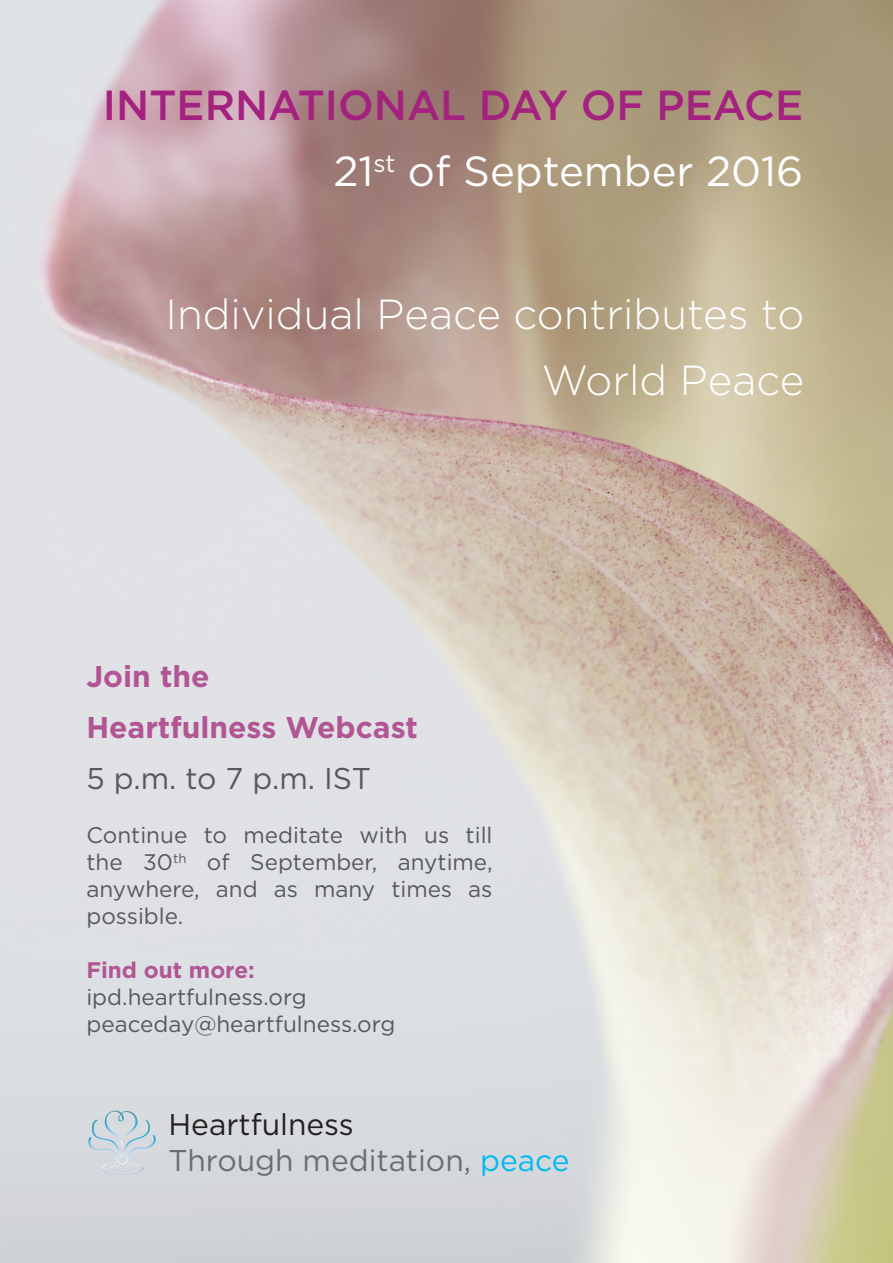
<style>
.page{position:relative;width:893px;height:1263px;background:#fff}
.page>*{position:absolute;margin:0;border:0;box-sizing:border-box;transform-origin:0 0}
.t1{font:300 42px/66px "Gotham";color:#fff;text-align:right}
.t2{font:500 42px "Gotham";color:#a5217f}
.t3{font:42px "Gotham";color:#fff}
.t4{font:700 30px "Gotham";color:#b25594}
.t5{font:30px "Gotham";color:#6c6d70}
.t6{font:30px "Gotham";color:#57585a}
.t7{font:30px "Gotham";color:#231f20}
.t8{font:22.5px/27px "Gotham";color:#57585a;text-align:justify}
.t9{font:700 22.5px "Gotham";color:#b25594}
.s1{color:#00baf1}
</style>
<div class="page">
<img style="left:0;top:0;width:893px;height:1263px">
<img style="left:100px;top:1164px;width:44px;height:11px">
<svg style="left:116px;top:1165px;width:13px;height:4px"></svg>
<img style="left:88px;top:1135px;width:69px;height:29px">
<img style="left:104px;top:1110px;width:34px;height:36px">
<img style="left:123px;top:1120px;width:28px;height:36px">
<img style="left:92px;top:1120px;width:29px;height:37px">
<p class="t2" style="left:103px;top:77px;width:702px">INTERNATIONAL DAY OF PEACE</p>
<p class="t3" style="left:333px;top:144px;width:471px">21<sup>st</sup> of September 2016</p>
<p class="t1" style="left:166px;top:280px;width:640px">Individual Peace contributes to<br>World Peace</p>
<p class="t4" style="left:86px;top:657px;width:125px">Join the</p>
<p class="t4" style="left:86px;top:708px;width:333px">Heartfulness Webcast</p>
<p class="t6" style="left:86px;top:759px;width:286px">5 p.m. to 7 p.m. IST</p>
<p class="t8" style="left:86px;top:821px;width:408px">Continue to meditate with us till the 30<sup>th</sup> of September, anytime, anywhere, and as many times as possible.</p>
<p class="t9" style="left:86px;top:955px;width:170px">Find out more:</p>
<p class="t8" style="left:86px;top:983px;width:222px">ipd.heartfulness.org</p>
<p class="t8" style="left:86px;top:1010px;width:310px">peaceday@heartfulness.org</p>
<p class="t7" style="left:168px;top:1105px;width:187px">Heartfulness</p>
<p class="t5" style="left:168px;top:1141px;width:403px">Through meditation, <span class="s1">peace</span></p>
</div>
